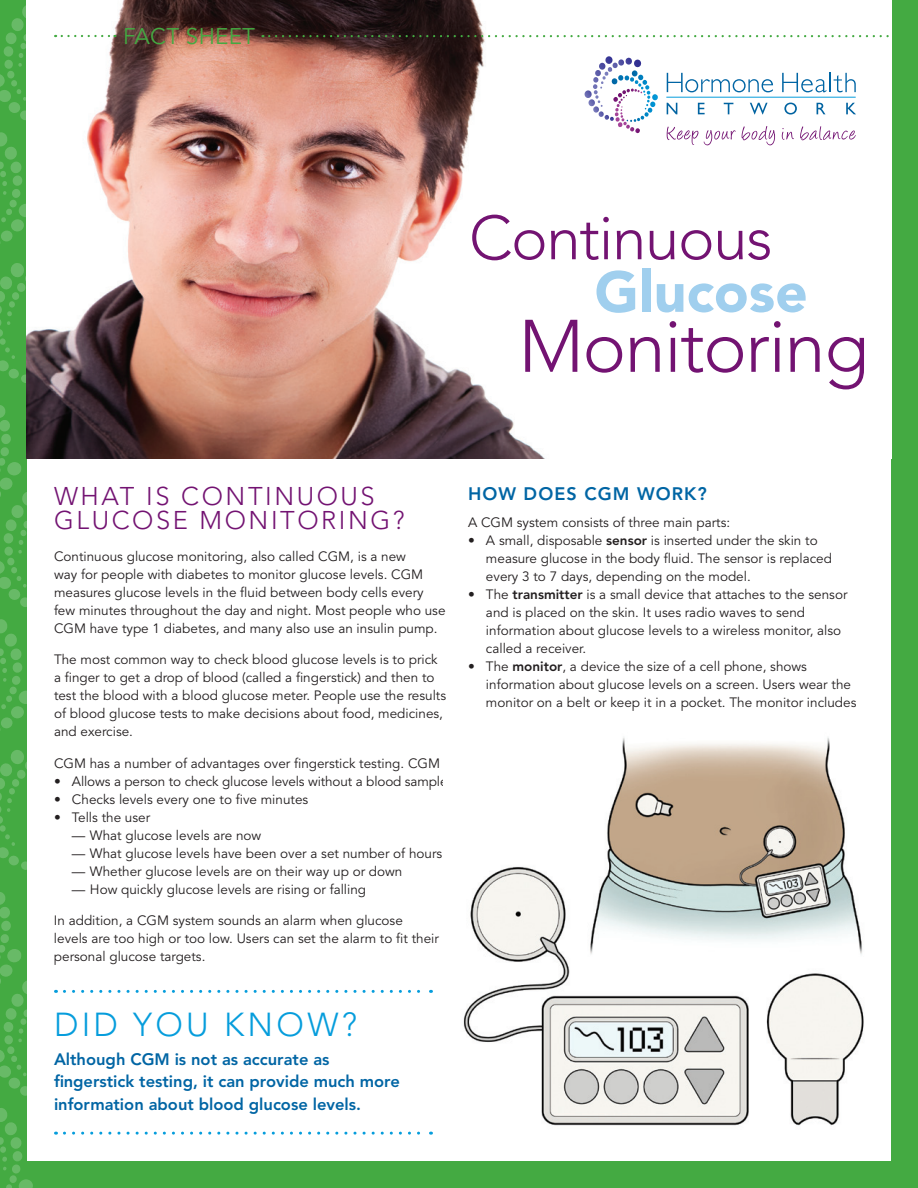
<style>
.page{position:relative;width:918px;height:1188px;background:#44aa42}
.page>*{position:absolute;margin:0;border:0;box-sizing:border-box;transform-origin:0 0}
.t1{font:300 73.5px "Avenir";color:#731372}
.t2{font:300 61.5px "Avenir";color:#731372}
.t3{font:900 57px "Avenir";color:#a0cfee}
.t4{font:300 33px "Avenir";letter-spacing:.1em;color:#069ddc}
.t5{font:300 25.5px/24px "Avenir";letter-spacing:.1em;color:#731372}
.t6{font:22.5px "Avenir";letter-spacing:.01em;color:#44aa42}
.t7{font:800 18px "Avenir";letter-spacing:.06em;color:#0065a4}
.t8{font:800 16.5px/22.5px "Avenir";color:#0065a4}
.t9{font:13.5px/18px "Avenir";color:#231f20}
.s1{font-weight:800}
</style>
<div class="page">
<div style="left:27px;top:0;width:864px;height:1161px;background:#fff"></div>
<svg style="left:0;top:261px;width:27px;height:470px"></svg>
<svg style="left:0;top:750px;width:431px;height:438px"></svg>
<img style="left:463px;top:737px;width:401px;height:389px">
<img style="left:27px;top:0;width:861px;height:459px">
<svg style="left:667px;top:127px;width:31px;height:18px"></svg>
<svg style="left:704px;top:130px;width:32px;height:15px"></svg>
<svg style="left:742px;top:126px;width:33px;height:19px"></svg>
<svg style="left:782px;top:128px;width:12px;height:12px"></svg>
<svg style="left:800px;top:126px;width:56px;height:14px"></svg>
<svg style="left:667px;top:73px;width:106px;height:19px"></svg>
<svg style="left:782px;top:73px;width:74px;height:19px"></svg>
<svg style="left:667px;top:103px;width:10px;height:11px"></svg>
<svg style="left:698px;top:103px;width:7px;height:11px"></svg>
<svg style="left:724px;top:103px;width:9px;height:11px"></svg>
<svg style="left:750px;top:103px;width:18px;height:11px"></svg>
<svg style="left:784px;top:103px;width:13px;height:12px"></svg>
<svg style="left:817px;top:103px;width:9px;height:11px"></svg>
<svg style="left:846px;top:103px;width:10px;height:11px"></svg>
<hr style="left:666px;top:97px;width:190px;height:1px;background:#069ddc">
<svg style="left:585px;top:56px;width:73px;height:77px"></svg>
<svg style="left:269px;top:35px;width:623px;height:2px"></svg>
<svg style="left:0;top:2px;width:115px;height:250px"></svg>
<h3 class="t6" style="left:123px;top:23px;width:134px">Fact Sheet</h3>
<h2 class="t2" style="left:469px;top:202px;width:305px">CONTINUOUS</h2>
<h3 class="t3" style="left:595px;top:257px;width:215px">Glucose</h3>
<h1 class="t1" style="left:519px;top:303px;width:352px">MONITORING</h1>
<h3 class="t5" style="left:54px;top:485px;width:352px">WHAT IS CONTINUOUS<br>GLUCOSE MONITORING?</h3>
<p class="t9" style="left:54px;top:548px;width:393px">Continuous glucose monitoring, also called CGM, is a new<br>way for people with diabetes to monitor glucose levels. CGM measures glucose levels in the fluid between body cells every few minutes throughout the day and night. Most people who use CGM have type 1 diabetes, and many also use an insulin pump.</p>
<p class="t9" style="left:54px;top:651px;width:394px">The most common way to check blood glucose levels is to prick a finger to get a drop of blood (called a fingerstick) and then to test the blood with a blood glucose meter. People use the results of blood glucose tests to make decisions about food, medicines, and exercise.</p>
<p class="t9" style="left:54px;top:755px;width:388px">CGM has a number of advantages over fingerstick testing. CGM</p>
<p class="t9" style="left:54px;top:773px;width:395px">• Allows a person to check glucose levels without a blood sample</p>
<p class="t9" style="left:54px;top:791px;width:256px">• Checks levels every one to five minutes</p>
<p class="t9" style="left:54px;top:809px;width:98px">• Tells the user</p>
<p class="t9" style="left:72px;top:827px;width:191px">— What glucose levels are now</p>
<p class="t9" style="left:72px;top:845px;width:372px">— What glucose levels have been over a set number of hours</p>
<p class="t9" style="left:72px;top:863px;width:332px">— Whether glucose levels are on their way up or down</p>
<p class="t9" style="left:72px;top:881px;width:296px">— How quickly glucose levels are rising or falling</p>
<p class="t9" style="left:54px;top:912px;width:386px">In addition, a CGM system sounds an alarm when glucose levels are too high or too low. Users can set the alarm to fit their personal glucose targets.</p>
<h3 class="t4" style="left:54px;top:1005px;width:305px">DID YOU KNOW?</h3>
<p class="t8" style="left:54px;top:1048px;width:347px">Although CGM is not as accurate as fingerstick testing, it can provide much more information about blood glucose levels.</p>
<h3 class="t7" style="left:468px;top:483px;width:240px">How does CGM work?</h3>
<p class="t9" style="left:468px;top:513px;width:264px">A CGM system consists of three main parts:</p>
<p class="t9" style="left:486px;top:531px;width:348px;text-indent:-18px">• A small, disposable <span class="s1">sensor</span> is inserted under the skin to measure glucose in the body fluid. The sensor is replaced every 3 to 7 days, depending on the model.</p>
<p class="t9" style="left:486px;top:585px;width:363px;text-indent:-18px">• The <span class="s1">transmitter</span> is a small device that attaches to the sensor and is placed on the skin. It uses radio waves to send information about glucose levels to a wireless monitor, also called a receiver.</p>
<p class="t9" style="left:486px;top:657px;width:372px;text-indent:-18px">• The <span class="s1">monitor</span>, a device the size of a cell phone, shows information about glucose levels on a screen. Users wear the monitor on a belt or keep it in a pocket. The monitor includes</p>
</div>
